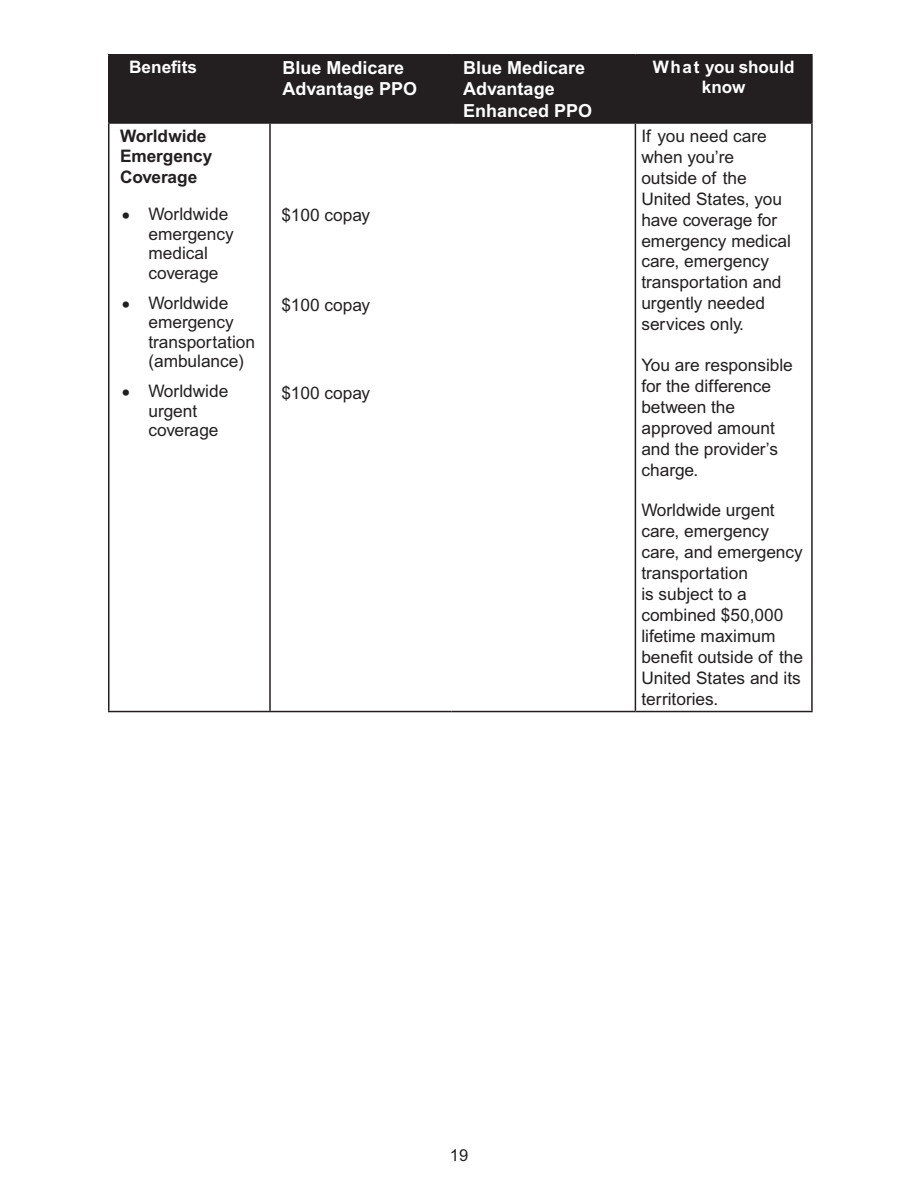
<style>
.page{position:relative;width:918px;height:1188px;background:#fff}
.page>*{position:absolute;margin:0;border:0;box-sizing:border-box;transform-origin:0 0}
.t1{font:700 18px/21.6px "Arial MT Std";color:#fff}
.t2{font:17.25px/21px "Arial MT Std";color:#231f20}
.t3{font:700 17.25px/20.7px "Arial MT Std";letter-spacing:-.005em;color:#231f20}
.t4{font:700 17.25px/19.5px "Arial MT Std";letter-spacing:-.005em;color:#fff;text-align:center}
.t5{font:16.5px "Arial MT Std";color:#231f20}
.s1{font-family:"Times New Roman";font-size:25.5px}
</style>
<div class="page">
<div style="left:110px;top:56px;width:701px;height:66px;background:#231f20"></div>
<hr style="left:108px;top:54px;width:162px;height:2px;background:#231f20">
<hr style="left:108px;top:56px;width:2px;height:66px;background:#231f20">
<hr style="left:270px;top:54px;width:182px;height:2px;background:#231f20">
<hr style="left:269px;top:56px;width:2px;height:66px;background:#231f20">
<hr style="left:452px;top:54px;width:183px;height:2px;background:#231f20">
<hr style="left:451px;top:56px;width:2px;height:66px;background:#231f20">
<hr style="left:635px;top:54px;width:178px;height:2px;background:#231f20">
<hr style="left:635px;top:56px;width:1px;height:66px;background:#231f20">
<hr style="left:811px;top:56px;width:2px;height:66px;background:#231f20">
<hr style="left:108px;top:122px;width:162px;height:2px;background:#231f20">
<hr style="left:108px;top:124px;width:2px;height:587px;background:#231f20">
<hr style="left:270px;top:122px;width:182px;height:2px;background:#231f20">
<hr style="left:269px;top:124px;width:2px;height:587px;background:#231f20">
<hr style="left:452px;top:122px;width:183px;height:2px;background:#231f20">
<hr style="left:635px;top:122px;width:178px;height:2px;background:#231f20">
<hr style="left:635px;top:124px;width:1px;height:587px;background:#231f20">
<hr style="left:811px;top:124px;width:2px;height:587px;background:#231f20">
<hr style="left:108px;top:711px;width:162px;height:1px;background:#231f20">
<hr style="left:270px;top:711px;width:182px;height:1px;background:#231f20">
<hr style="left:452px;top:711px;width:183px;height:1px;background:#231f20">
<hr style="left:635px;top:711px;width:178px;height:1px;background:#231f20">
<p class="t4" style="left:129px;top:58px;width:70px">Benefits</p>
<p class="t1" style="left:282px;top:57px;width:136px">Blue Medicare<br>Advantage PPO</p>
<p class="t1" style="left:463px;top:57px;width:131px">Blue Medicare<br>Advantage<br>Enhanced PPO</p>
<p class="t4" style="left:653px;top:58px;width:143px">What you should know</p>
<h3 class="t3" style="left:120px;top:126px;width:94px">Worldwide<br>Emergency<br>Coverage</h3>
<p class="t2" style="left:148px;top:206px;width:87px;line-height:19.5px;text-indent:-27px"><span class="s1">•</span> Worldwide emergency medical coverage</p>
<p class="t2" style="left:148px;top:294px;width:108px;line-height:19.5px;text-indent:-27px"><span class="s1">•</span> Worldwide emergency transportation (ambulance)</p>
<p class="t2" style="left:148px;top:383px;width:81px;line-height:19.5px;text-indent:-27px"><span class="s1">•</span> Worldwide urgent coverage</p>
<p class="t2" style="left:641px;top:126px;width:151px">If you need care when you’re outside of the<br>United States, you have coverage for emergency medical care, emergency transportation and urgently needed services only.</p>
<p class="t2" style="left:641px;top:355px;width:153px">You are responsible for the difference between the approved amount and the provider’s charge.</p>
<p class="t2" style="left:641px;top:501px;width:163px">Worldwide urgent care, emergency care, and emergency transportation<br>is subject to a combined $50,000 lifetime maximum benefit outside of the<br>United States and its territories.</p>
<p class="t2" style="left:281px;top:205px;width:90px">$100 copay</p>
<p class="t2" style="left:281px;top:296px;width:90px">$100 copay</p>
<p class="t2" style="left:281px;top:383px;width:90px">$100 copay</p>
<p class="t5" style="left:450px;top:1146px;width:20px">19</p>
</div>
